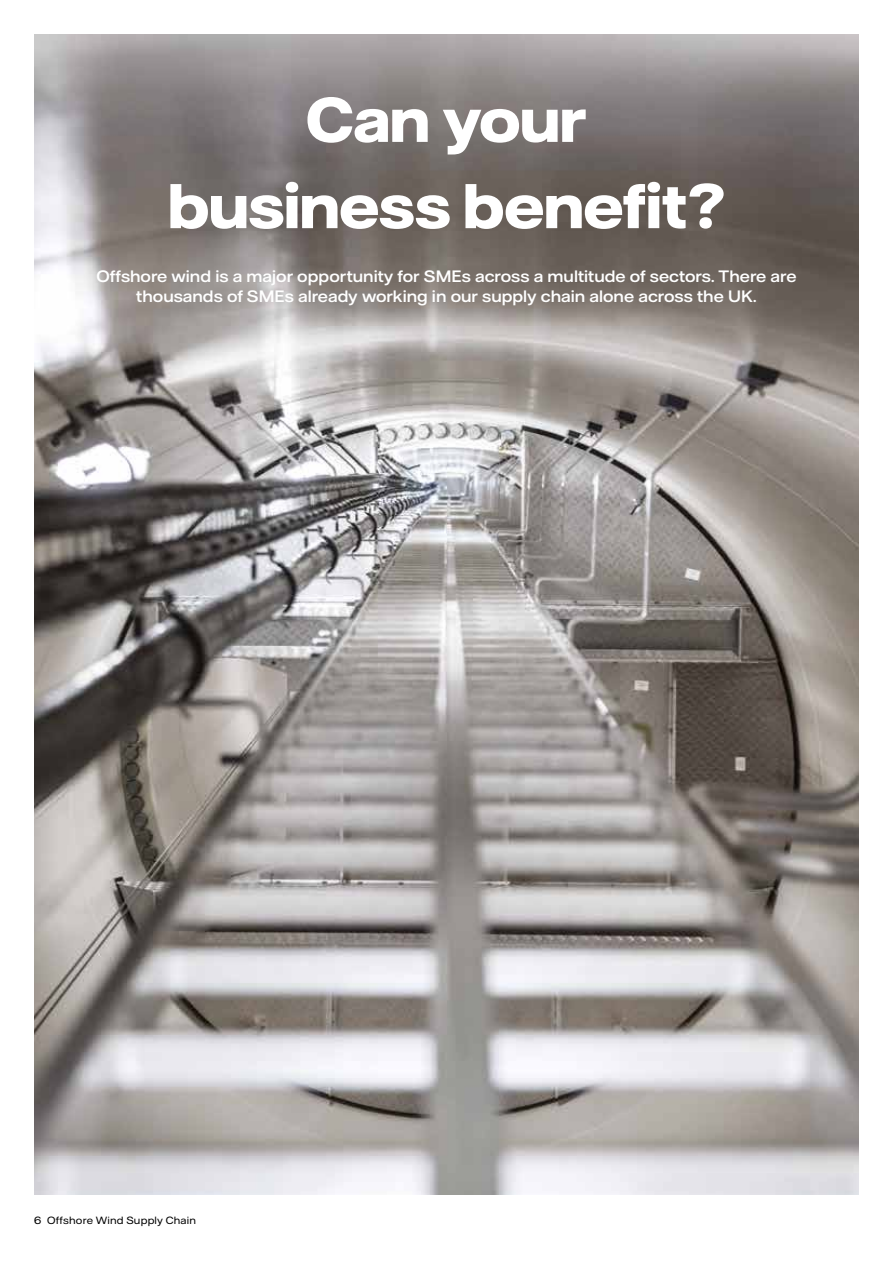
<style>
.page{position:relative;width:893px;height:1263px;background:#fff}
.page>*{position:absolute;margin:0;border:0;box-sizing:border-box;transform-origin:0 0}
.t1{font:700 63px/86.2px "Vattenfall Hall Display";color:#fff;text-align:center}
.t2{font:500 16.5px/19.8px "Vattenfall Hall";color:#fff;text-align:center}
.t3{font:10.5px "Vattenfall Hall";letter-spacing:.02em;color:#000}
</style>
<div class="page">
<img style="left:34px;top:34px;width:825px;height:1160px">
<h1 class="t1" style="left:168px;top:76px;width:558px">Can your business benefit?</h1>
<p class="t2" style="left:96px;top:266px;width:702px">Offshore wind is a major opportunity for SMEs across a multitude of sectors. There are thousands of SMEs already working in our supply chain alone across the UK.</p>
<p class="t3" style="left:34px;top:1214px;width:164px">6 Offshore Wind Supply Chain</p>
</div>
